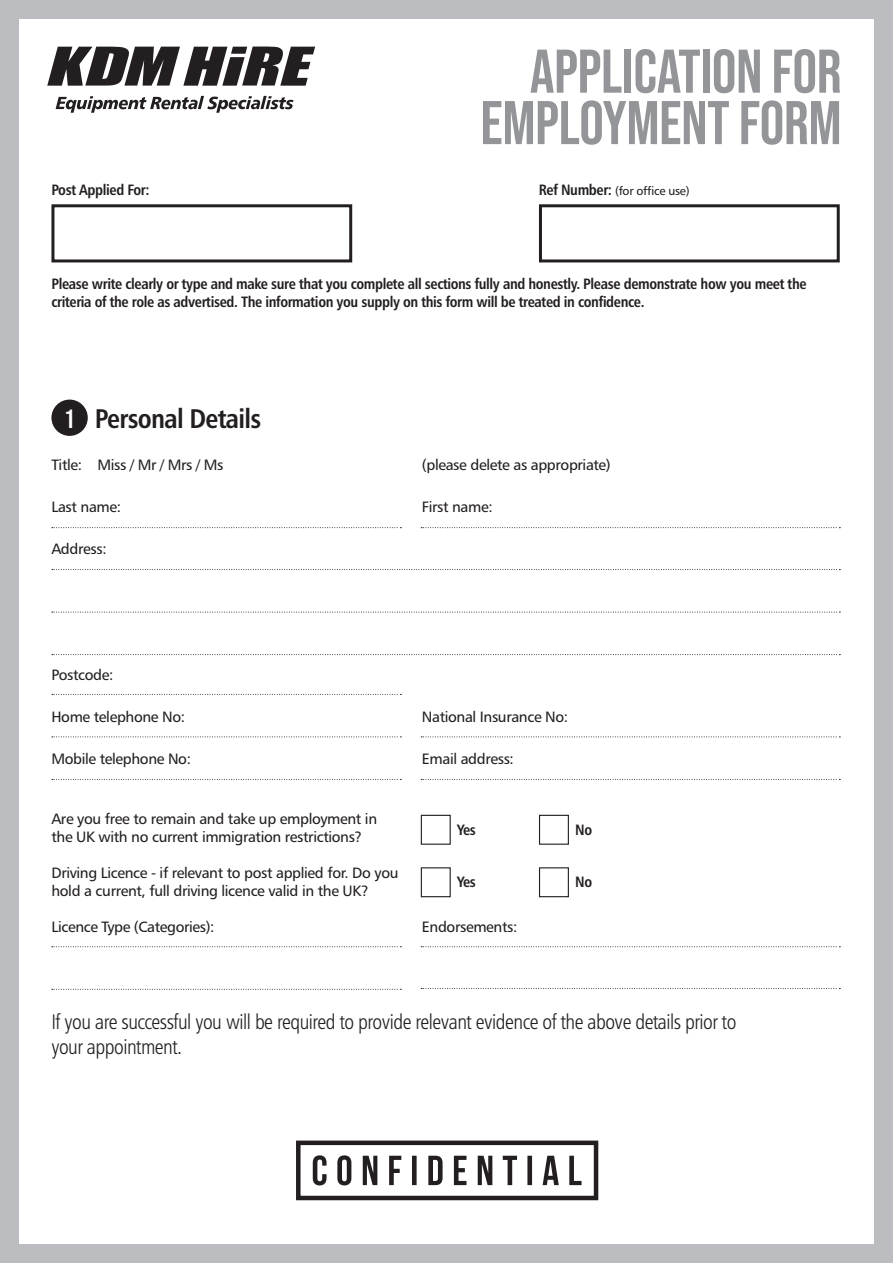
<style>
.page{position:relative;width:893px;height:1263px;background:#fff}
.page>*{position:absolute;margin:0;border:0;box-sizing:border-box;transform-origin:0 0}
.t1{font:61.5px/51.4px "Bebas Neue";letter-spacing:-.005em;color:#939598;text-align:right}
.t2{font:27px "Humanist 777 BT Bold Condensed B";letter-spacing:-.025em;color:#231f20}
.t3{font:26.4px "Bebas Neue";color:#fff}
.t4{font:21px/25.2px "Humanist 777 BT Light Condensed B";letter-spacing:-.025em;color:#231f20}
.t5{font:15px/18px "Humanist 777 BT Roman B";letter-spacing:-.025em;color:#231f20}
.t6{font:15px/18px "Humanist 777 BT Bold Condensed B";letter-spacing:-.025em;color:#231f20}
.t7{font:12px "Humanist 777 BT Roman B";letter-spacing:-.025em;color:#231f20}
.s1{font-family:"Humanist 777 BT Bold Condensed B";font-size:15px}
</style>
<div class="page">
<svg style="left:56px;top:96px;width:238px;height:17px"></svg>
<svg style="left:47px;top:47px;width:268px;height:39px"></svg>
<div style="left:0;top:0;width:893px;height:18px;background:#bcbdc0"></div>
<div style="left:0;top:1245px;width:893px;height:18px;background:#bcbdc0"></div>
<div style="left:0;top:0;width:18px;height:1263px;background:#bcbdc0"></div>
<div style="left:875px;top:0;width:18px;height:1263px;background:#bcbdc0"></div>
<div style="left:51px;top:204px;width:301px;height:58px;border:3px solid #231f20"></div>
<div style="left:539px;top:204px;width:301px;height:58px;border:3px solid #231f20"></div>
<div style="left:51px;top:400px;width:37px;height:36px;background:#231f20;border-radius:50%"></div>
<svg style="left:421px;top:527px;width:419px;height:1px"></svg>
<svg style="left:52px;top:694px;width:349px;height:1px"></svg>
<svg style="left:421px;top:736px;width:419px;height:1px"></svg>
<svg style="left:421px;top:779px;width:419px;height:1px"></svg>
<svg style="left:52px;top:569px;width:788px;height:1px"></svg>
<svg style="left:52px;top:612px;width:788px;height:1px"></svg>
<svg style="left:52px;top:654px;width:788px;height:1px"></svg>
<div style="left:421px;top:815px;width:30px;height:30px;border:1px solid #231f20"></div>
<div style="left:539px;top:815px;width:30px;height:30px;border:1px solid #231f20"></div>
<div style="left:421px;top:867px;width:30px;height:30px;border:1px solid #231f20"></div>
<div style="left:539px;top:867px;width:30px;height:30px;border:1px solid #231f20"></div>
<svg style="left:52px;top:527px;width:349px;height:1px"></svg>
<svg style="left:52px;top:736px;width:349px;height:1px"></svg>
<svg style="left:52px;top:779px;width:349px;height:1px"></svg>
<svg style="left:421px;top:946px;width:419px;height:1px"></svg>
<svg style="left:52px;top:946px;width:349px;height:1px"></svg>
<svg style="left:52px;top:989px;width:349px;height:1px"></svg>
<svg style="left:421px;top:988px;width:419px;height:1px"></svg>
<div style="left:296px;top:1140px;width:302px;height:60px;border:4px solid #231f20"></div>
<svg style="left:313px;top:1155px;width:269px;height:30px"></svg>
<h1 class="t1" style="left:480px;top:45px;width:363px">APPLICATION FOR<br>EMPLOYMENT FORM</h1>
<p class="t6" style="left:51px;top:181px;width:100px">Post Applied For:</p>
<p class="t7" style="left:539px;top:184px;width:152px"><span class="s1">Ref Number:</span> (for office use)</p>
<p class="t6" style="left:52px;top:275px;width:757px">Please write clearly or type and make sure that you complete all sections fully and honestly. Please demonstrate how you meet the criteria of the role as advertised. The information you supply on this form will be treated in confidence.</p>
<h2 class="t2" style="left:95px;top:401px;width:168px">Personal Details</h2>
<p class="t5" style="left:51px;top:455px;width:173px">Title: Miss / Mr / Mrs / Ms</p>
<p class="t5" style="left:422px;top:455px;width:190px">(please delete as appropriate)</p>
<p class="t5" style="left:51px;top:497px;width:71px">Last name:</p>
<p class="t5" style="left:422px;top:497px;width:72px">First name:</p>
<p class="t5" style="left:51px;top:539px;width:57px">Address:</p>
<h3 class="t3" style="left:64px;top:403px;width:12px">1</h3>
<p class="t5" style="left:51px;top:665px;width:63px">Postcode:</p>
<p class="t5" style="left:51px;top:707px;width:135px">Home telephone No:</p>
<p class="t5" style="left:422px;top:707px;width:148px">National Insurance No:</p>
<p class="t5" style="left:51px;top:749px;width:141px">Mobile telephone No:</p>
<p class="t5" style="left:422px;top:749px;width:93px">Email address:</p>
<p class="t5" style="left:51px;top:809px;width:327px">Are you free to remain and take up employment in the UK with no current immigration restrictions?</p>
<p class="t5" style="left:51px;top:863px;width:349px">Driving Licence - if relevant to post applied for. Do you hold a current, full driving licence valid in the UK?</p>
<p class="t5" style="left:51px;top:917px;width:165px">Licence Type (Categories):</p>
<p class="t5" style="left:422px;top:917px;width:97px">Endorsements:</p>
<p class="t6" style="left:457px;top:820px;width:20px">Yes</p>
<p class="t6" style="left:575px;top:820px;width:18px">No</p>
<p class="t6" style="left:457px;top:873px;width:20px">Yes</p>
<p class="t6" style="left:575px;top:873px;width:18px">No</p>
<h3 class="t4" style="left:51px;top:1009px;width:686px">If you are successful you will be required to provide relevant evidence of the above details prior to your appointment.</h3>
</div>
